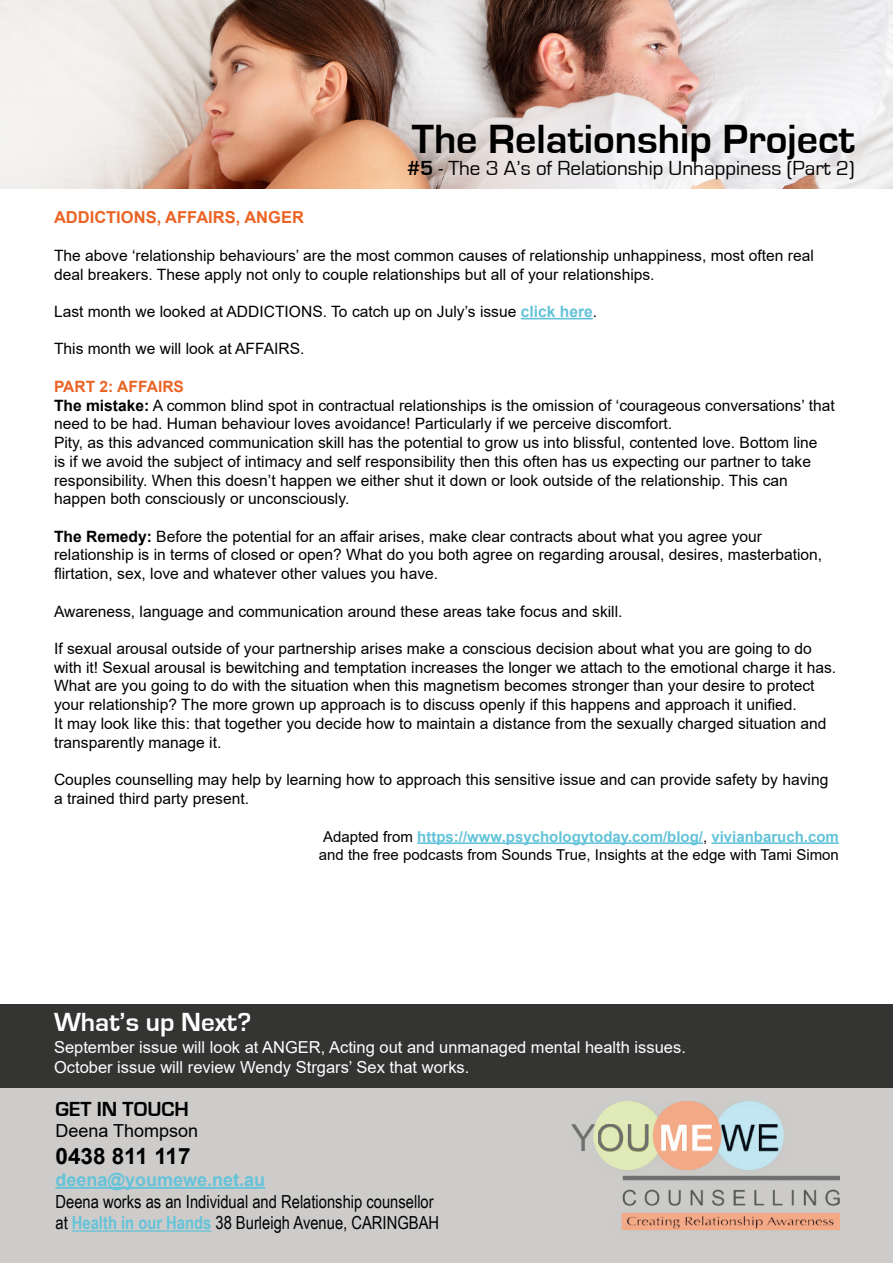
<style>
.page{position:relative;width:893px;height:1263px;background:#fff}
.page>*{position:absolute;margin:0;border:0;box-sizing:border-box;transform-origin:0 0}
.t1{font:700 42px "Eurostile";color:#000}
.t2{font:700 27px "Eurostile";color:#fff}
.t3{font:700 22.5px "Arial";color:#000}
.t4{font:21px "Eurostile";color:#000}
.t5{font:700 21px "Eurostile";color:#000}
.t6{font:18px "Arial Narrow";color:#000}
.t7{font:700 18px "Arial";color:#64c3d9}
.t8{font:18px "Arial";color:#000}
.t9{font:16.5px "Arial";color:#fff}
.t10{font:700 16.5px "Arial";color:#ea6425}
.t11{font:15.6px/18.8px "Arial";color:#000}
.t12{font:700 15.6px "Arial";color:#ea6425}
.t13{font:700 15px "Arial";color:#64c3d9}
.t14{font:15px "Arial";color:#000}
.s1{font-weight:700}
.s2{font-weight:700;color:#64c3d9}
.s3{font-weight:400;color:#000}
</style>
<div class="page">
<img style="left:0;top:0;width:893px;height:188px">
<div style="left:0;top:1087px;width:893px;height:176px;background:#cdcccb"></div>
<hr style="left:56px;top:1187px;width:209px;height:2px;background:#64c3d9">
<hr style="left:72px;top:1230px;width:139px;height:2px;background:#64c3d9">
<hr style="left:521px;top:318px;width:72px;height:1px;background:#64c3d9">
<hr style="left:417px;top:842px;width:286px;height:2px;background:#64c3d9">
<hr style="left:711px;top:842px;width:128px;height:2px;background:#64c3d9">
<img style="left:571px;top:1101px;width:269px;height:130px">
<div style="left:0;top:1004px;width:893px;height:83px;background:#343433"></div>
<p class="t1" style="left:412px;top:116px;width:444px">The Relationship Project</p>
<p class="t4" style="left:407px;top:157px;width:449px"><span class="s1">#5</span> - The 3 A’s of Relationship Unhappiness (Part 2)</p>
<p class="t10" style="left:54px;top:206px;width:251px">ADDICTIONS, AFFAIRS, ANGER</p>
<p class="t11" style="left:54px;top:246px;width:761px">The above ‘relationship behaviours’ are the most common causes of relationship unhappiness, most often real deal breakers. These apply not only to couple relationships but all of your relationships.</p>
<p class="t11" style="left:54px;top:302px;width:545px">Last month we looked at ADDICTIONS. To catch up on July’s issue <span class="s2">click here</span>.</p>
<p class="t11" style="left:54px;top:339px;width:252px">This month we will look at AFFAIRS.</p>
<p class="t12" style="left:54px;top:375px;width:131px">PART 2: AFFAIRS</p>
<p class="t11" style="left:54px;top:396px;width:782px"><span class="s1">The mistake:</span> A common blind spot in contractual relationships is the omission of ‘courageous conversations’ that need to be had. Human behaviour loves avoidance! Particularly if we perceive discomfort.</p>
<p class="t11" style="left:54px;top:433px;width:765px">Pity, as this advanced communication skill has the potential to grow us into blissful, contented love. Bottom line is if we avoid the subject of intimacy and self responsibility then this often has us expecting our partner to take responsibility. When this doesn’t happen we either shut it down or look outside of the relationship. This can happen both consciously or unconsciously.</p>
<p class="t11" style="left:54px;top:527px;width:770px"><span class="s1">The Remedy:</span> Before the potential for an affair arises, make clear contracts about what you agree your relationship is in terms of closed or open? What do you both agree on regarding arousal, desires, masterbation, flirtation, sex, love and whatever other values you have.</p>
<p class="t11" style="left:54px;top:602px;width:570px">Awareness, language and communication around these areas take focus and skill.</p>
<p class="t11" style="left:54px;top:639px;width:784px">If sexual arousal outside of your partnership arises make a conscious decision about what you are going to do with it! Sexual arousal is bewitching and temptation increases the longer we attach to the emotional charge it has.<br>What are you going to do with the situation when this magnetism becomes stronger than your desire to protect your relationship? The more grown up approach is to discuss openly if this happens and approach it unified.</p>
<p class="t11" style="left:54px;top:714px;width:774px">It may look like this: that together you decide how to maintain a distance from the sexually charged situation and transparently manage it.</p>
<p class="t11" style="left:54px;top:770px;width:776px">Couples counselling may help by learning how to approach this sensitive issue and can provide safety by having a trained third party present.</p>
<p class="t13" style="left:323px;top:826px;width:517px"><span class="s3">Adapted from</span> https://www.psychologytoday.com/blog/<span class="s3">,</span> vivianbaruch.com</p>
<p class="t14" style="left:319px;top:844px;width:522px">and the free podcasts from Sounds True, Insights at the edge with Tami Simon</p>
<p class="t2" style="left:54px;top:1007px;width:199px">What’s up Next?</p>
<p class="t9" style="left:54px;top:1036px;width:633px">September issue will look at ANGER, Acting out and unmanaged mental health issues.</p>
<p class="t9" style="left:54px;top:1056px;width:417px">October issue will review Wendy Strgars’ Sex that works.</p>
<p class="t5" style="left:56px;top:1097px;width:135px">GET IN TOUCH</p>
<p class="t8" style="left:56px;top:1118px;width:144px">Deena Thompson</p>
<p class="t3" style="left:56px;top:1140px;width:137px">0438 811 117</p>
<p class="t7" style="left:56px;top:1167px;width:211px">deena@youmewe.net.au</p>
<p class="t6" style="left:56px;top:1188px;width:380px">Deena works as an Individual and Relationship counsellor</p>
<p class="t6" style="left:56px;top:1209px;width:385px">at <span class="s2">Health in our Hands</span> 38 Burleigh Avenue, CARINGBAH</p>
</div>
